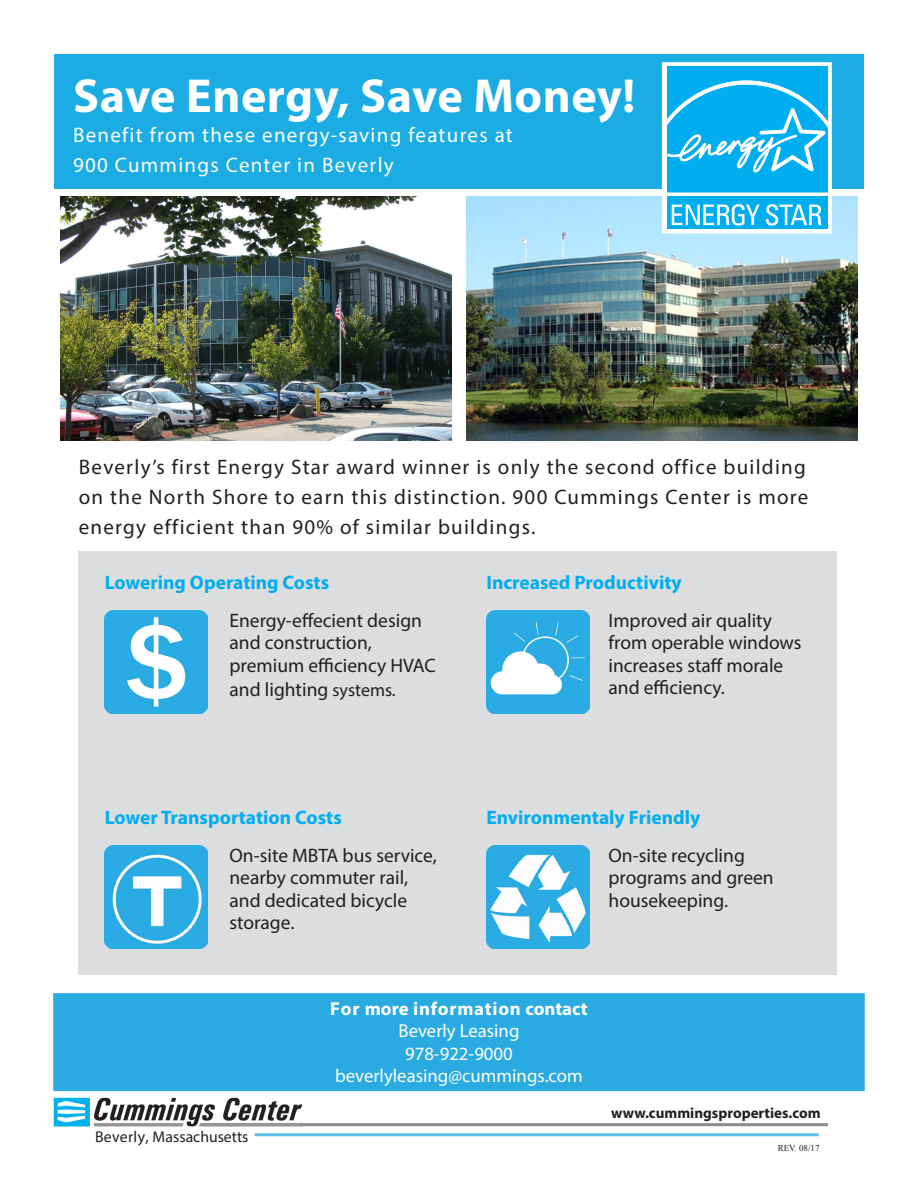
<style>
.page{position:relative;width:918px;height:1188px;background:#fff}
.page>*{position:absolute;margin:0;border:0;box-sizing:border-box;transform-origin:0 0}
.t1{font:700 48px "Myriad Pro";letter-spacing:.01em;color:#fff}
.t2{font:21px/30px "Myriad Pro";letter-spacing:.06em;color:#231f20;text-align:justify}
.t3{font:21px/30px "Myriad Pro";letter-spacing:.06em;color:#fff}
.t4{font:19.5px/22.5px "Myriad Pro";color:#231f20}
.t5{font:700 19.5px "Myriad Pro";color:#00aeef}
.t6{font:18.75px/22.5px "Myriad Pro";color:#fff;text-align:center}
.t7{font:700 18.75px "Myriad Pro";letter-spacing:.04em;color:#fff}
.t8{font:15.75px "Myriad Pro";color:#231f20}
.t9{font:700 15px "Myriad Pro";color:#231f20}
.t10{font:9px "Times New Roman";color:#231f20}
.s1{font-size:18px}
</style>
<div class="page">
<div style="left:79px;top:551px;width:758px;height:424px;background:#dcdddf"></div>
<div style="left:54px;top:54px;width:810px;height:135px;background:#1aace3"></div>
<img style="left:54px;top:1098px;width:247px;height:29px">
<hr style="left:301px;top:1123px;width:527px;height:3px;background:#8c8a8b">
<hr style="left:255px;top:1133px;width:564px;height:3px;background:#61bdeb">
<div style="left:53px;top:993px;width:812px;height:98px;background:#29abe2;border:2px solid #29abe2"></div>
<img style="left:466px;top:196px;width:391px;height:244px">
<img style="left:60px;top:196px;width:391px;height:244px">
<svg style="left:662px;top:62px;width:170px;height:172px"></svg>
<div style="left:667px;top:197px;width:161px;height:32px;background:#00aeef"></div>
<svg style="left:667px;top:66px;width:161px;height:127px;background:#21b8f1"></svg>
<svg style="left:672px;top:204px;width:88px;height:22px"></svg>
<svg style="left:766px;top:204px;width:55px;height:22px"></svg>
<img style="left:105px;top:846px;width:103px;height:103px">
<img style="left:486px;top:846px;width:104px;height:103px">
<img style="left:486px;top:610px;width:104px;height:104px">
<img style="left:105px;top:610px;width:103px;height:104px">
<h1 class="t1" style="left:73px;top:64px;width:564px">Save Energy, Save Money!</h1>
<p class="t3" style="left:73px;top:119px;width:441px">Benefit from these energy-saving features at<br>900 Cummings Center in Beverly</p>
<p class="t2" style="left:79px;top:451px;width:731px">Beverly’s first Energy Star award winner is only the second office building on the North Shore to earn this distinction. 900 Cummings Center is more energy efficient than 90% of similar buildings.</p>
<p class="t5" style="left:105px;top:570px;width:226px">Lowering Operating Costs</p>
<p class="t4" style="left:230px;top:609px;width:208px;line-height:23px">Energy-effecient design and construction, premium efficiency HVAC and lighting <span class="s1">systems.</span></p>
<p class="t5" style="left:486px;top:570px;width:197px">Increased Productivity</p>
<p class="t4" style="left:609px;top:609px;width:195px">Improved air quality from operable windows increases staff morale and efficiency.</p>
<p class="t5" style="left:105px;top:805px;width:239px">Lower Transportation Costs</p>
<p class="t4" style="left:230px;top:844px;width:209px">On-site MBTA bus service, nearby commuter rail, and dedicated bicycle storage.</p>
<p class="t5" style="left:486px;top:805px;width:215px">Environmentaly Friendly</p>
<p class="t4" style="left:609px;top:844px;width:167px">On-site recycling programs and green housekeeping.</p>
<p class="t8" style="left:95px;top:1127px;width:155px">Beverly, Massachusetts</p>
<p class="t7" style="left:330px;top:996px;width:259px">For more information contact</p>
<p class="t6" style="left:335px;top:1019px;width:249px">Beverly Leasing<br>978-922-9000 beverlyleasing@cummings.com</p>
<p class="t9" style="left:611px;top:1103px;width:211px">www.cummingsproperties.com</p>
<p class="t10" style="left:778px;top:1142px;width:43px">REV. 08/17</p>
</div>
